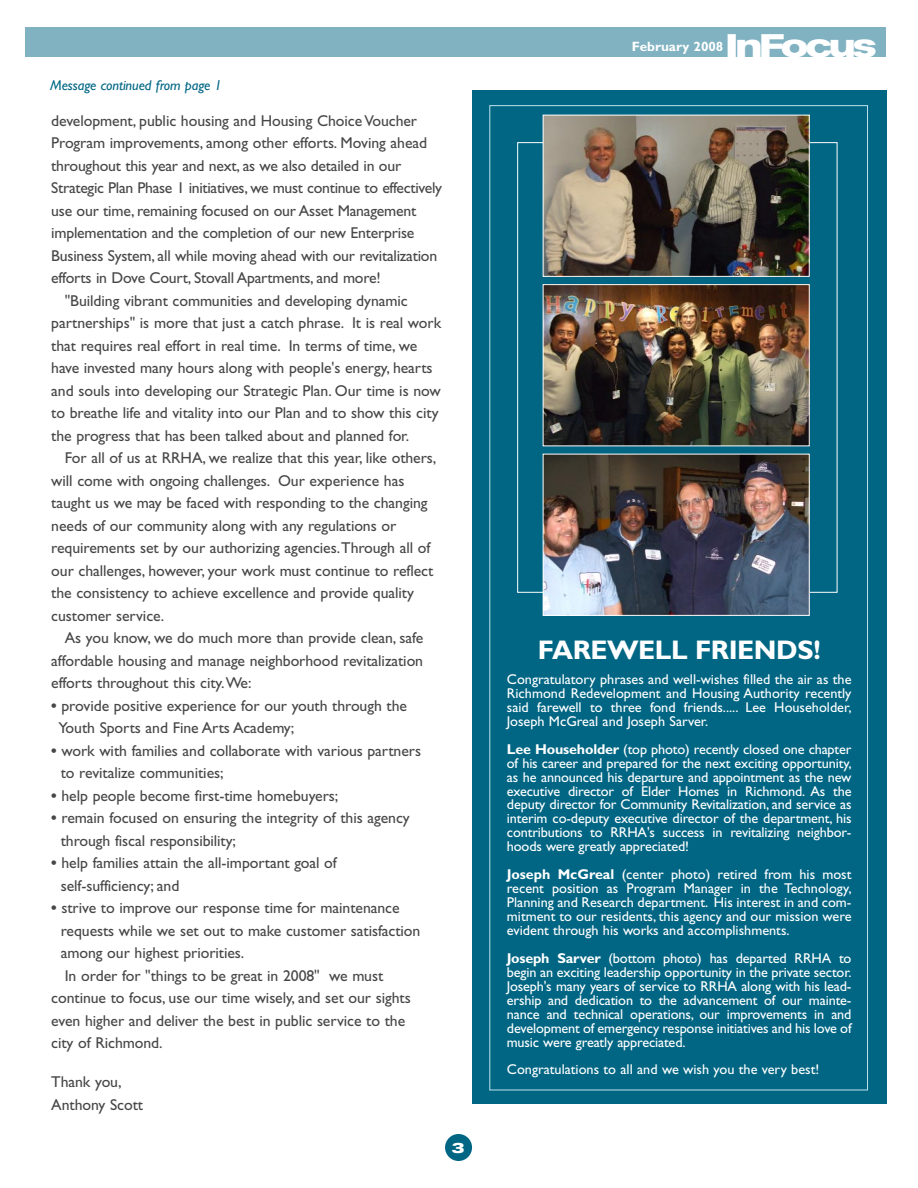
<style>
.page{position:relative;width:918px;height:1188px;background:#fff}
.page>*{position:absolute;margin:0;border:0;box-sizing:border-box;transform-origin:0 0}
.t1{font:700 expanded 32.4px "Akzidenz Grotesk BE";letter-spacing:-.08em;color:#fff}
.t2{font:700 27px "Gill Sans";letter-spacing:-.015em;color:#fff}
.t3{font:15.75px/22.5px "Gill Sans";letter-spacing:-.005em;color:#474747}
.t4{font:700 expanded 14.7px "Akzidenz Grotesk BE";color:#fff}
.t5{font:14.25px/14px "Gill Sans";color:#fff;text-align:justify}
.t6{font:italic 14.25px "Gill Sans";letter-spacing:-.005em;color:#006684}
.t7{font:700 13.5px "Gill Sans";color:#fff}
.s1{font-weight:700}
</style>
<div class="page">
<div style="left:25px;top:27px;width:861px;height:30px;background:#80b2c2"></div>
<div style="left:445px;top:1134px;width:27px;height:27px;background:#006684;border-radius:50%"></div>
<div style="left:472px;top:90px;width:414px;height:1014px;background:#006684"></div>
<img style="left:545px;top:117px;width:263px;height:158px">
<div style="left:543px;top:115px;width:267px;height:162px;border:1px solid #fff"></div>
<img style="left:545px;top:286px;width:263px;height:158px">
<div style="left:543px;top:284px;width:267px;height:162px;border:1px solid #fff"></div>
<img style="left:545px;top:456px;width:263px;height:158px">
<div style="left:543px;top:454px;width:267px;height:162px;border:1px solid #fff"></div>
<p class="t6" style="left:50px;top:80px;width:173px">Message continued from page 1</p>
<p class="t3" style="left:51px;top:111px;width:367px">development, public housing and Housing Choice Voucher</p>
<p class="t3" style="left:51px;top:133px;width:377px">Program improvements, among other efforts. Moving ahead</p>
<p class="t3" style="left:51px;top:156px;width:351px">throughout this year and next, as we also detailed in our</p>
<p class="t3" style="left:51px;top:178px;width:392px">Strategic Plan Phase 1 initiatives, we must continue to effectively</p>
<p class="t3" style="left:51px;top:201px;width:367px">use our time, remaining focused on our Asset Management</p>
<p class="t3" style="left:51px;top:223px;width:365px">implementation and the completion of our new Enterprise</p>
<p class="t3" style="left:51px;top:246px;width:387px">Business System, all while moving ahead with our revitalization</p>
<p class="t3" style="left:51px;top:268px;width:331px">efforts in Dove Court, Stovall Apartments, and more!</p>
<p class="t3" style="left:65px;top:291px;width:345px">"Building vibrant communities and developing dynamic</p>
<p class="t3" style="left:51px;top:313px;width:391px">partnerships" is more that just a catch phrase. It is real work</p>
<p class="t3" style="left:51px;top:336px;width:368px">that requires real effort in real time. In terms of time, we</p>
<p class="t3" style="left:51px;top:358px;width:383px">have invested many hours along with people's energy, hearts</p>
<p class="t3" style="left:51px;top:381px;width:391px">and souls into developing our Strategic Plan. Our time is now</p>
<p class="t3" style="left:51px;top:403px;width:389px">to breathe life and vitality into our Plan and to show this city</p>
<p class="t3" style="left:51px;top:426px;width:360px">the progress that has been talked about and planned for.</p>
<p class="t3" style="left:65px;top:448px;width:373px">For all of us at RRHA, we realize that this year, like others,</p>
<p class="t3" style="left:51px;top:471px;width:355px">will come with ongoing challenges. Our experience has</p>
<p class="t3" style="left:51px;top:493px;width:378px">taught us we may be faced with responding to the changing</p>
<p class="t3" style="left:51px;top:516px;width:347px">needs of our community along with any regulations or</p>
<p class="t3" style="left:51px;top:538px;width:381px">requirements set by our authorizing agencies.Through all of</p>
<p class="t3" style="left:51px;top:561px;width:383px">our challenges, however, your work must continue to reflect</p>
<p class="t3" style="left:51px;top:583px;width:364px">the consistency to achieve excellence and provide quality</p>
<p class="t3" style="left:51px;top:606px;width:115px">customer service.</p>
<p class="t3" style="left:65px;top:628px;width:360px">As you know, we do much more than provide clean, safe</p>
<p class="t3" style="left:51px;top:651px;width:373px">affordable housing and manage neighborhood revitalization</p>
<p class="t3" style="left:51px;top:673px;width:202px">efforts throughout this city.We:</p>
<p class="t3" style="left:58px;top:696px;width:350px;text-indent:-7px"><span class="s1">•</span> provide positive experience for our youth through the<br>Youth Sports and Fine Arts Academy;</p>
<p class="t3" style="left:61px;top:741px;width:362px;text-indent:-9px"><span class="s1">•</span> work with families and collaborate with various partners to revitalize communities;</p>
<p class="t3" style="left:51px;top:786px;width:288px"><span class="s1">•</span> help people become first-time homebuyers;</p>
<p class="t3" style="left:61px;top:808px;width:350px;text-indent:-9px"><span class="s1">•</span> remain focused on ensuring the integrity of this agency through fiscal responsibility;</p>
<p class="t3" style="left:61px;top:853px;width:278px;text-indent:-9px"><span class="s1">•</span> help families attain the all-important goal of self-sufficiency; and</p>
<p class="t3" style="left:51px;top:898px;width:350px"><span class="s1">•</span> strive to improve our response time for maintenance</p>
<p class="t3" style="left:61px;top:921px;width:361px">requests while we set out to make customer satisfaction</p>
<p class="t3" style="left:61px;top:943px;width:185px">among our highest priorities.</p>
<p class="t3" style="left:65px;top:966px;width:320px">In order for "things to be great in 2008" we must</p>
<p class="t3" style="left:51px;top:988px;width:361px">continue to focus, use our time wisely, and set our sights</p>
<p class="t3" style="left:51px;top:1011px;width:355px">even higher and deliver the best in public service to the</p>
<p class="t3" style="left:51px;top:1033px;width:113px">city of Richmond.</p>
<p class="t3" style="left:51px;top:1072px;width:93px">Thank you,<br>Anthony Scott</p>
<p class="t4" style="left:452px;top:1142px;width:14px">3</p>
<p class="t7" style="left:632px;top:42px;width:93px">February 2008</p>
<h1 class="t1" style="left:726px;top:34px;width:152px">InFocus</h1>
<h2 class="t2" style="left:538px;top:641px;width:284px">FAREWELL FRIENDS!</h2>
<p class="t5" style="left:507px;top:674px;width:346px">Congratulatory phrases and well-wishes filled the air as the Richmond Redevelopment and Housing Authority recently said farewell to three fond friends..... Lee Householder, Joseph McGreal and Joseph Sarver.</p>
<p class="t5" style="left:507px;top:743px;width:346px"><span class="s1">Lee Householder</span> (top photo) recently closed one chapter of his career and prepared for the next exciting opportunity, as he announced his departure and appointment as the new executive director of Elder Homes in Richmond. As the deputy director for Community Revitalization, and service as interim co-deputy executive director of the department, his contributions to RRHA's success in revitalizing neighbor&shy;hoods were greatly appreciated!</p>
<p class="t5" style="left:507px;top:869px;width:346px"><span class="s1">Joseph McGreal</span> (center photo) retired from his most recent position as Program Manager in the Technology, Planning and Research department. His interest in and com&shy;mitment to our residents, this agency and our mission were evident through his works and accomplishments.</p>
<p class="t5" style="left:507px;top:953px;width:346px"><span class="s1">Joseph Sarver</span> (bottom photo) has departed RRHA to begin an exciting leadership opportunity in the private sector.<br>Joseph's many years of service to RRHA along with his lead&shy;ership and dedication to the advancement of our mainte&shy;nance and technical operations, our improvements in and development of emergency response initiatives and his love of music were greatly appreciated.</p>
<p class="t5" style="left:507px;top:1064px;width:314px">Congratulations to all and we wish you the very best!</p>
</div>
